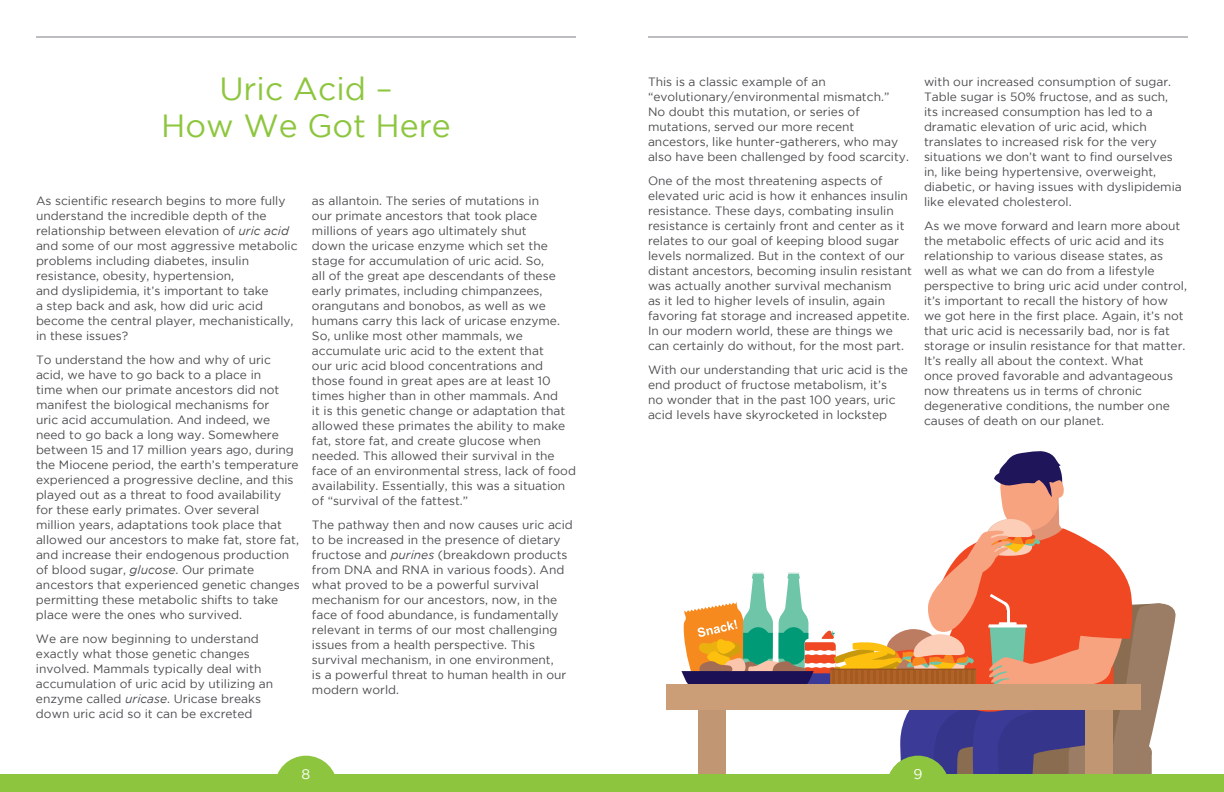
<style>
.page{position:relative;width:1224px;height:792px;background:#fff}
.page>*{position:absolute;margin:0;border:0;box-sizing:border-box;transform-origin:0 0}
.t1{font:32px/37px "Gotham";color:#8dc63e;text-align:center}
.t2{font:14px "Gotham";color:#fff}
.t3{font:12px/15px "Gotham";color:#4c4d4f}
.s1{font-style:italic}
</style>
<div class="page">
<div style="left:0;top:774px;width:612px;height:18px;background:#8dc63e"></div>
<svg style="left:277px;top:756px;width:58px;height:18px"></svg>
<hr style="left:36px;top:36px;width:540px;height:1px;background:#bcbdc0">
<div style="left:667px;top:684px;width:474px;height:26px;background:#cb9e78"></div>
<hr style="left:648px;top:36px;width:540px;height:1px;background:#bcbdc0">
<div style="left:612px;top:774px;width:612px;height:18px;background:#8dc63e"></div>
<svg style="left:681px;top:451px;width:495px;height:323px"></svg>
<h1 class="t1" style="left:161px;top:72px;width:291px">Uric Acid –<br>How We Got Here</h1>
<p class="t3" style="left:36px;top:193px;width:263px">As scientific research begins to more fully understand the incredible depth of the relationship between elevation of <span class="s1">uric acid </span>and some of our most aggressive metabolic problems including diabetes, insulin resistance, obesity, hypertension,<br>and dyslipidemia, it’s important to take<br>a step back and ask, how did uric acid become the central player, mechanistically, in these issues?</p>
<p class="t3" style="left:36px;top:352px;width:265px">To understand the how and why of uric acid, we have to go back to a place in<br>time when our primate ancestors did not manifest the biological mechanisms for<br>uric acid accumulation. And indeed, we need to go back a long way. Somewhere between 15 and 17 million years ago, during the Miocene period, the earth’s temperature experienced a progressive decline, and this played out as a threat to food availability for these early primates. Over several million years, adaptations took place that allowed our ancestors to make fat, store fat, and increase their endogenous production of blood sugar, <span class="s1">glucose</span>. Our primate ancestors that experienced genetic changes permitting these metabolic shifts to take place were the ones who survived.</p>
<p class="t3" style="left:36px;top:631px;width:239px">We are now beginning to understand exactly what those genetic changes involved. Mammals typically deal with accumulation of uric acid by utilizing an enzyme called <span class="s1">uricase</span>. Uricase breaks down uric acid so it can be excreted</p>
<p class="t3" style="left:312px;top:193px;width:265px">as allantoin. The series of mutations in<br>our primate ancestors that took place millions of years ago ultimately shut<br>down the uricase enzyme which set the stage for accumulation of uric acid. So,<br>all of the great ape descendants of these early primates, including chimpanzees, orangutans and bonobos, as well as we humans carry this lack of uricase enzyme.<br>So, unlike most other mammals, we accumulate uric acid to the extent that<br>our uric acid blood concentrations and those found in great apes are at least 10 times higher than in other mammals. And<br>it is this genetic change or adaptation that allowed these primates the ability to make fat, store fat, and create glucose when needed. This allowed their survival in the face of an environmental stress, lack of food availability. Essentially, this was a situation of “survival of the fattest.”</p>
<p class="t3" style="left:312px;top:517px;width:262px">The pathway then and now causes uric acid to be increased in the presence of dietary fructose and <span class="s1">purines</span> (breakdown products from DNA and RNA in various foods). And what proved to be a powerful survival mechanism for our ancestors, now, in the face of food abundance, is fundamentally relevant in terms of our most challenging issues from a health perspective. This survival mechanism, in one environment,<br>is a powerful threat to human health in our modern world.</p>
<p class="t2" style="left:302px;top:768px;width:10px">8</p>
<p class="t3" style="left:648px;top:74px;width:262px">This is a classic example of an “evolutionary/environmental mismatch.” No doubt this mutation, or series of mutations, served our more recent ancestors, like hunter-gatherers, who may also have been challenged by food scarcity.</p>
<p class="t3" style="left:648px;top:173px;width:265px">One of the most threatening aspects of elevated uric acid is how it enhances insulin resistance. These days, combating insulin resistance is certainly front and center as it relates to our goal of keeping blood sugar levels normalized. But in the context of our distant ancestors, becoming insulin resistant was actually another survival mechanism<br>as it led to higher levels of insulin, again favoring fat storage and increased appetite.<br>In our modern world, these are things we can certainly do without, for the most part.</p>
<p class="t3" style="left:648px;top:362px;width:261px">With our understanding that uric acid is the end product of fructose metabolism, it’s<br>no wonder that in the past 100 years, uric acid levels have skyrocketed in lockstep</p>
<p class="t3" style="left:924px;top:74px;width:259px">with our increased consumption of sugar.<br>Table sugar is 50% fructose, and as such, its increased consumption has led to a dramatic elevation of uric acid, which translates to increased risk for the very situations we don’t want to find ourselves in, like being hypertensive, overweight, diabetic, or having issues with dyslipidemia like elevated cholesterol.</p>
<p class="t3" style="left:924px;top:218px;width:264px">As we move forward and learn more about the metabolic effects of uric acid and its relationship to various disease states, as well as what we can do from a lifestyle perspective to bring uric acid under control, it’s important to recall the history of how we got here in the first place. Again, it’s not that uric acid is necessarily bad, nor is fat storage or insulin resistance for that matter.<br>It’s really all about the context. What<br>once proved favorable and advantageous now threatens us in terms of chronic degenerative conditions, the number one causes of death on our planet.</p>
<p class="t2" style="left:913px;top:768px;width:11px">9</p>
</div>
